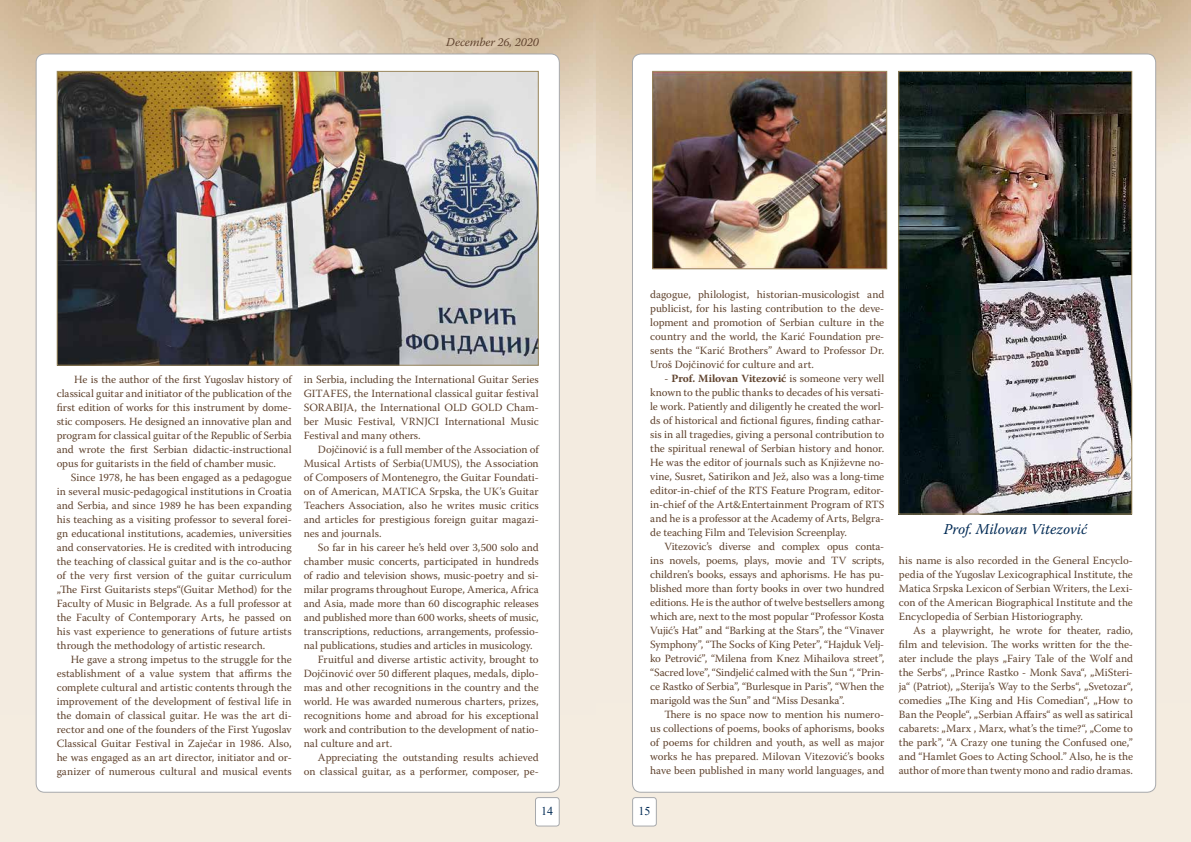
<style>
.page{position:relative;width:1191px;height:842px;background:#fff}
.page>*{position:absolute;margin:0;border:0;box-sizing:border-box;transform-origin:0 0}
.t1{font:italic 15px "Warnock Pro";letter-spacing:-.005em;color:#002a54}
.t2{font:italic 12px "Warnock Pro";letter-spacing:-.01em;color:#60432e}
.t3{font:12px "Times New Roman";color:#002a54}
.t4{font:11px/14px "Warnock Pro";letter-spacing:-.005em;color:#60432e;text-align:justify}
.t5{font:11px "Warnock Pro";letter-spacing:.02em;color:#60432e}
.s1{font-weight:700}
</style>
<div class="page">
<div style="left:595px;top:675px;width:596px;height:167px;background:#f4ece0"></div>
<img style="left:595px;top:0;width:595px;height:703px">
<div style="left:632px;top:797px;width:24px;height:29px;background:#fff;border-radius:3px"></div>
<div style="left:632px;top:797px;width:24px;height:29px;border:1px solid #a7a9ac;border-radius:3px"></div>
<div style="left:632px;top:54px;width:523px;height:738px;background:#fff;border-radius:9px"></div>
<div style="left:0;top:675px;width:594px;height:167px;background:#f4ece0"></div>
<img style="left:0;top:0;width:595px;height:715px">
<div style="left:36px;top:54px;width:523px;height:738px;background:#fff;border-radius:9px"></div>
<div style="left:535px;top:797px;width:24px;height:29px;background:#fff;border-radius:3px"></div>
<div style="left:535px;top:797px;width:24px;height:29px;border:1px solid #a7a9ac;border-radius:3px"></div>
<img style="left:900px;top:73px;width:230px;height:439px">
<div style="left:898px;top:71px;width:234px;height:443px;border:1px solid #9b885d"></div>
<img style="left:59px;top:73px;width:478px;height:291px">
<div style="left:57px;top:71px;width:482px;height:295px;border:1px solid #9b885d"></div>
<img style="left:654px;top:73px;width:231px;height:194px">
<div style="left:652px;top:71px;width:235px;height:198px;border:1px solid #9b885d"></div>
<p class="t2" style="left:446px;top:35px;width:94px">December 26, 2020</p>
<p class="t4" style="left:57px;top:372px;width:236px;text-indent:17px">He is the author of the first Yugoslav history of classical guitar and initiator of the publication of the first edition of works for this instrument by dome&shy;stic composers. He designed an innovative plan and program for classical guitar of the Republic of Serbia and wrote the first Serbian didactic-instructional opus for guitarists in the field of chamber music.</p>
<p class="t4" style="left:57px;top:470px;width:236px;text-indent:14px">Since 1978, he has been engaged as a pedagogue in several music-pedagogical institutions in Croatia and Serbia, and since 1989 he has been expanding his teaching as a visiting professor to several forei&shy;gn educational institutions, academies, universities and conservatories. He is credited with introducing the teaching of classical guitar and is the co-author of the very first version of the guitar curriculum „The First Guitarists steps“(Guitar Method) for the Faculty of Music in Belgrade. As a full professor at the Faculty of Contemporary Arts, he passed on his vast experience to generations of future artists through the methodology of artistic research.</p>
<p class="t4" style="left:57px;top:652px;width:236px;text-indent:14px">He gave a strong impetus to the struggle for the establishment of a value system that affirms the complete cultural and artistic contents through the improvement of the development of festival life in the domain of classical guitar. He was the art di&shy;rector and one of the founders of the First Yugoslav Classical Guitar Festival in Zaječar in 1986. Also, he was engaged as an art director, initiator and or&shy;ganizer of numerous cultural and musical events</p>
<p class="t4" style="left:304px;top:372px;width:236px">in Serbia, including the International Guitar Series GITAFES, the International classical guitar festival SORABIJA, the International OLD GOLD Cham&shy;ber Music Festival, VRNJCI International Music Festival and many others.</p>
<p class="t4" style="left:304px;top:442px;width:236px;text-indent:14px">Dojčinović is a full member of the Association of Musical Artists of Serbia(UMUS), the Association of Composers of Montenegro, the Guitar Foundati&shy;on of American, MATICA Srpska, the UK’s Guitar Teachers Association, also he writes music critics and articles for prestigious foreign guitar magazi&shy;nes and journals.</p>
<p class="t4" style="left:318px;top:540px;width:222px">So far in his career he’s held over 3,500 solo and</p>
<p class="t4" style="left:304px;top:554px;width:236px">chamber music concerts, participated in hundreds</p>
<p class="t4" style="left:304px;top:568px;width:236px">of radio and television shows, music-poetry and si-</p>
<p class="t4" style="left:304px;top:582px;width:236px">milar programs throughout Europe, America, Africa</p>
<p class="t4" style="left:304px;top:596px;width:236px">and Asia, made more than 60 discographic releases</p>
<p class="t4" style="left:304px;top:610px;width:236px">and published more than 600 works, sheets of music,</p>
<p class="t4" style="left:304px;top:624px;width:236px">transcriptions, reductions, arrangements, professio-</p>
<p class="t4" style="left:304px;top:638px;width:230px">nal publications, studies and articles in musicology.</p>
<p class="t4" style="left:318px;top:652px;width:222px">Fruitful and diverse artistic activity, brought to</p>
<p class="t4" style="left:304px;top:666px;width:236px">Dojčinović over 50 different plaques, medals, diplo-</p>
<p class="t4" style="left:304px;top:680px;width:236px">mas and other recognitions in the country and the</p>
<p class="t4" style="left:304px;top:694px;width:236px">world. He was awarded numerous charters, prizes,</p>
<p class="t4" style="left:304px;top:708px;width:236px">recognitions home and abroad for his exceptional</p>
<p class="t4" style="left:304px;top:722px;width:236px">work and contribution to the development of natio-</p>
<p class="t5" style="left:304px;top:737px;width:90px">nal culture and art.</p>
<p class="t4" style="left:318px;top:750px;width:222px">Appreciating the outstanding results achieved</p>
<p class="t4" style="left:304px;top:764px;width:236px">on classical guitar, as a performer, composer, pe-</p>
<p class="t4" style="left:650px;top:287px;width:236px">dagogue, philologist, historian-musicologist and publicist, for his lasting contribution to the deve&shy;lopment and promotion of Serbian culture in the country and the world, the Karić Foundation pre&shy;sents the “Karić Brothers” Award to Professor Dr.<br>Uroš Dojčinović for culture and art.</p>
<p class="t4" style="left:650px;top:371px;width:236px;text-indent:14px">- <span class="s1">Prof. Milovan Vitezović</span> is someone very well known to the public thanks to decades of his versati&shy;le work. Patiently and diligently he created the worl&shy;ds of historical and fictional figures, finding cathar&shy;sis in all tragedies, giving a personal contribution to the spiritual renewal of Serbian history and honor.<br>He was the editor of journals such as Književne no&shy;vine, Susret, Satirikon and Jež, also was a long-time editor-in-chief of the RTS Feature Program, editor&shy;in-chief of the Art&amp;Entertainment Program of RTS and he is a professor at the Academy of Arts, Belgra&shy;de teaching Film and Television Screenplay.</p>
<p class="t4" style="left:650px;top:539px;width:236px;text-indent:14px">Vitezovic’s diverse and complex opus conta&shy;ins novels, poems, plays, movie and TV scripts, children’s books, essays and aphorisms. He has pu&shy;blished more than forty books in over two hundred editions. He is the author of twelve bestsellers among which are, next to the most popular “Professor Kosta Vujić’s Hat” and “Barking at the Stars”, the “Vinaver Symphony”, “The Socks of King Peter”, “Hajduk Velj&shy;ko Petrović”, “Milena from Knez Mihailova street”, “Sacred love”, “Sindjelić calmed with the Sun “, “Prin&shy;ce Rastko of Serbia”, “Burlesque in Paris”, “When the marigold was the Sun” and “Miss Desanka”.</p>
<p class="t4" style="left:650px;top:707px;width:236px;text-indent:14px">There is no space now to mention his numero&shy;us collections of poems, books of aphorisms, books of poems for children and youth, as well as major works he has prepared. Milovan Vitezović’s books have been published in many world languages, and</p>
<p class="t3" style="left:541px;top:803px;width:13px">14</p>
<p class="t3" style="left:638px;top:803px;width:13px">15</p>
<h1 class="t1" style="left:943px;top:520px;width:145px">Prof. Milovan Vitezović</h1>
<p class="t4" style="left:899px;top:553px;width:236px">his name is also recorded in the General Encyclo&shy;pedia of the Yugoslav Lexicographical Institute, the Matica Srpska Lexicon of Serbian Writers, the Lexi&shy;con of the American Biographical Institute and the Encyclopedia of Serbian Historiography.</p>
<p class="t4" style="left:899px;top:623px;width:236px;text-indent:14px">As a playwright, he wrote for theater, radio, film and television. The works written for the the&shy;ater include the plays „Fairy Tale of the Wolf and the Serbs“, „Prince Rastko - Monk Sava“, „MiSteri&shy;ja“ (Patriot), „Sterija’s Way to the Serbs“, „Svetozar“, comedies „The King and His Comedian“, „How to Ban the People“, „Serbian Affairs“ as well as satirical cabarets: „Marx , Marx, what’s the time?“, „Come to the park”, “A Crazy one tuning the Confused one,” and “Hamlet Goes to Acting School.” Also, he is the author of more than twenty mono and radio dramas.</p>
</div>
